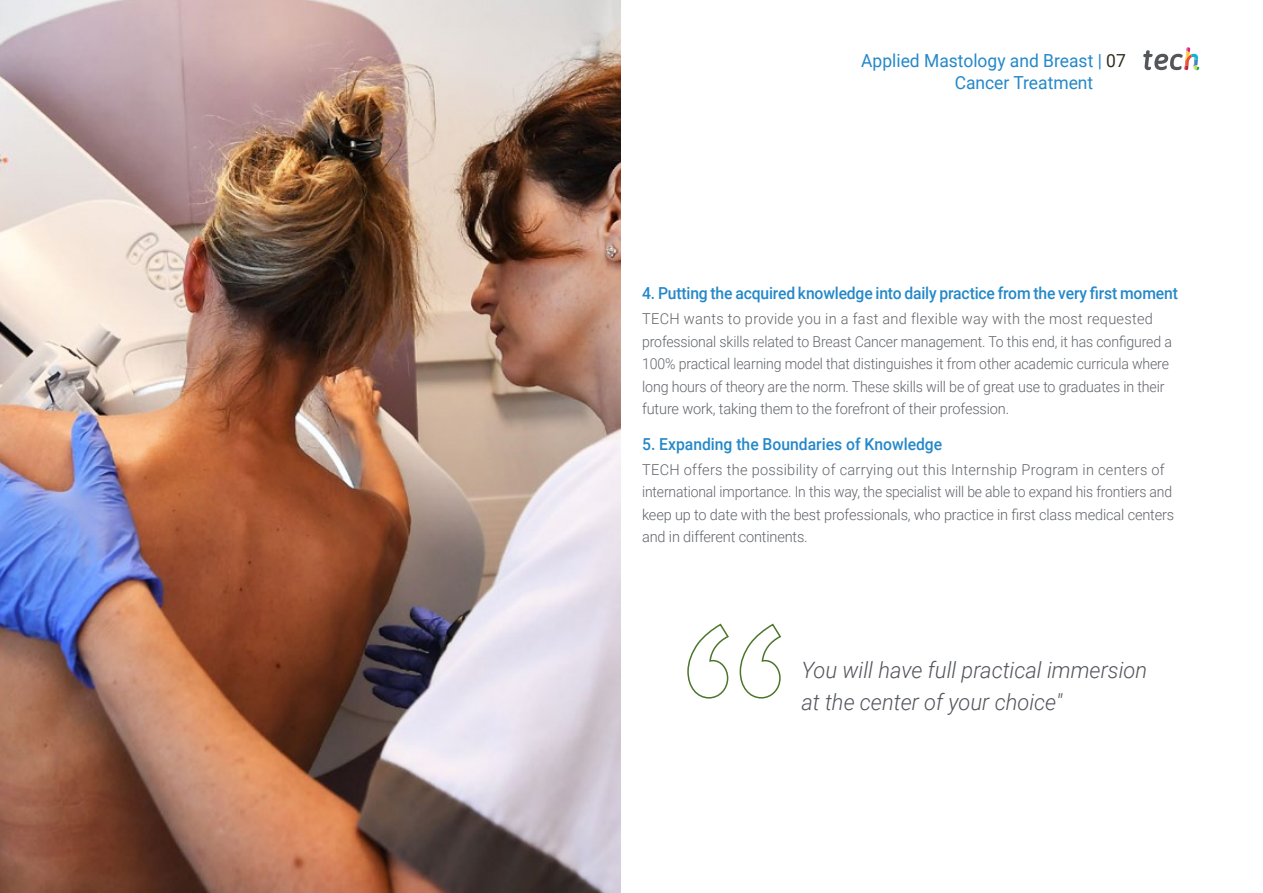
<style>
.page{position:relative;width:1263px;height:893px;background:#fff}
.page>*{position:absolute;margin:0;border:0;box-sizing:border-box;transform-origin:0 0}
.t1{font:italic 300 22.5px/31.5px "Roboto";color:#52555b}
.t2{font:18px/22.5px "Roboto";color:#2488c9}
.t3{font:500 16.5px "Roboto";letter-spacing:-.01em;color:#2488c9;scale:.95 1}
.t4{font:300 15px/22.5px "Roboto";letter-spacing:-.01em;color:#61646a}
.s1{color:#312e20}
</style>
<div class="page">
<img style="left:0;top:0;width:621px;height:893px">
<svg style="left:687px;top:623px;width:95px;height:76px"></svg>
<svg style="left:1143px;top:47px;width:56px;height:24px"></svg>
<p class="t2" style="left:955px;top:48px;width:173px;text-indent:-93px">Applied Mastology and Breast | <span class="s1">07<br></span>Cancer Treatment</p>
<p class="t3" style="left:642px;top:282px;width:565px">4. Putting the acquired knowledge into daily practice from the very first moment</p>
<p class="t4" style="left:642px;top:307px;width:531px">TECH wants to provide you in a fast and flexible way with the most requested professional skills related to Breast Cancer management. To this end, it has configured a 100% practical learning model that distinguishes it from other academic curricula where long hours of theory are the norm. These skills will be of great use to graduates in their future work, taking them to the forefront of their profession.</p>
<p class="t3" style="left:642px;top:433px;width:317px">5. Expanding the Boundaries of Knowledge</p>
<p class="t4" style="left:642px;top:458px;width:534px">TECH offers the possibility of carrying out this Internship Program in centers of international importance. In this way, the specialist will be able to expand his frontiers and keep up to date with the best professionals, who practice in first class medical centers and in different continents.</p>
<h1 class="t1" style="left:801px;top:653px;width:347px">You will have full practical immersion at the center of your choice"</h1>
</div>
